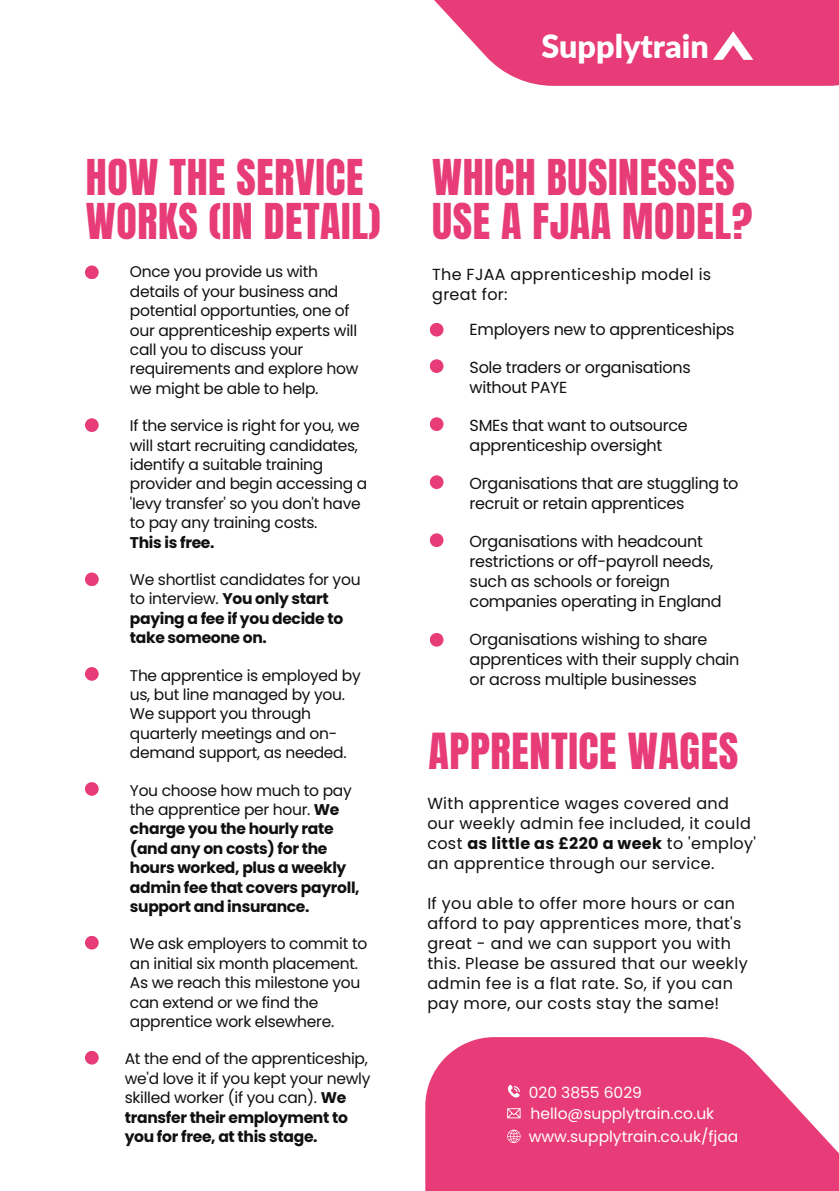
<style>
.page{position:relative;width:839px;height:1191px;background:#fff}
.page>*{position:absolute;margin:0;border:0;box-sizing:border-box;transform-origin:0 0}
.t1{font:42.2px "Anton";letter-spacing:.015em;color:#e73c77}
.t2{font:42px/43.6px "Anton";letter-spacing:.015em;color:#e73c77}
.t3{font:900 32.2px "Lato";color:#fff}
.t4{font:16px/20px "Poppins";letter-spacing:-.02em;color:#120f0f}
.t5{font:16px/20px "Poppins";letter-spacing:.02em;color:#120f0f}
.t6{font:15.6px/19.4px "Poppins";letter-spacing:-.02em;color:#120f0f}
.t7{font:700 15.6px/19.4px "Poppins";letter-spacing:-.02em;color:#120f0f}
.t8{font:15.4px "Poppins";color:#fff}
.s1{font-weight:400}
.s2{font-weight:700}
</style>
<div class="page">
<svg style="left:434px;top:0;width:404px;height:86px;background:#e95186"></svg>
<div style="left:425px;top:1037px;width:413px;height:154px;background:#e73c77"></div>
<svg style="left:507px;top:1130px;width:13px;height:13px"></svg>
<svg style="left:507px;top:1108px;width:14px;height:11px"></svg>
<svg style="left:507px;top:1108px;width:13px;height:10px"></svg>
<svg style="left:508px;top:1085px;width:12px;height:13px"></svg>
<div style="left:430px;top:323px;width:13px;height:14px;background:#e73c77;border-radius:50%"></div>
<div style="left:430px;top:359px;width:13px;height:14px;background:#e73c77;border-radius:50%"></div>
<div style="left:430px;top:417px;width:13px;height:14px;background:#e73c77;border-radius:50%"></div>
<div style="left:430px;top:533px;width:13px;height:14px;background:#e73c77;border-radius:50%"></div>
<div style="left:430px;top:633px;width:13px;height:14px;background:#e73c77;border-radius:50%"></div>
<div style="left:85px;top:266px;width:14px;height:13px;background:#e73c77;border-radius:50%"></div>
<div style="left:85px;top:418px;width:14px;height:14px;background:#e73c77;border-radius:50%"></div>
<div style="left:85px;top:572px;width:14px;height:14px;background:#e73c77;border-radius:50%"></div>
<div style="left:85px;top:667px;width:14px;height:14px;background:#e73c77;border-radius:50%"></div>
<div style="left:85px;top:782px;width:14px;height:14px;background:#e73c77;border-radius:50%"></div>
<div style="left:85px;top:936px;width:14px;height:14px;background:#e73c77;border-radius:50%"></div>
<div style="left:85px;top:1051px;width:14px;height:14px;background:#e73c77;border-radius:50%"></div>
<svg style="left:712px;top:31px;width:41px;height:29px"></svg>
<div style="left:430px;top:475px;width:13px;height:14px;background:#e73c77;border-radius:50%"></div>
<h2 class="t2" style="left:86px;top:157px;width:296px">HOW THE SERVICE<br>WORKS (IN DETAIL)</h2>
<p class="t6" style="left:130px;top:262px;width:230px">Once you provide us with details of your business and potential opportunties, one of our apprenticeship experts will call you to discuss your requirements and explore how we might be able to help.</p>
<p class="t6" style="left:130px;top:416px;width:239px">If the service is right for you, we will start recruiting candidates, identify a suitable training provider and begin accessing a 'levy transfer' so you don't have to pay any training costs.</p>
<p class="t7" style="left:130px;top:532px;width:86px">This is free.</p>
<p class="t7" style="left:130px;top:570px;width:232px"><span class="s1">We shortlist candidates for you to interview.</span> You only start paying a fee if you decide to take someone on.</p>
<p class="t6" style="left:130px;top:666px;width:232px">The apprentice is employed by us, but line managed by you.<br>We support you through quarterly meetings and on&shy;demand support, as needed.</p>
<p class="t7" style="left:130px;top:781px;width:231px"><span class="s1">You choose how much to pay the apprentice per hour.</span> We charge you the hourly rate (and any on costs) for the hours worked, plus a weekly admin fee that covers payroll, support and insurance.</p>
<p class="t6" style="left:130px;top:934px;width:239px">We ask employers to commit to an initial six month placement.<br>As we reach this milestone you can extend or we find the apprentice work elsewhere.</p>
<p class="t6" style="left:125px;top:1049px;width:247px">At the end of the apprenticeship, we'd love it if you kept your newly skilled worker (if you can). <span class="s2">We transfer their employment to you for free, at this stage.</span></p>
<h3 class="t3" style="left:541px;top:26px;width:169px">Supplytrain</h3>
<h2 class="t2" style="left:432px;top:157px;width:321px">WHICH BUSINESSES<br>USE A FJAA MODEL?</h2>
<p class="t5" style="left:432px;top:264px;width:280px">The FJAA apprenticeship model is great for:</p>
<p class="t4" style="left:469px;top:320px;width:266px">Employers new to apprenticeships</p>
<p class="t4" style="left:469px;top:358px;width:222px">Sole traders or organisations without PAYE</p>
<p class="t4" style="left:469px;top:416px;width:220px">SMEs that want to outsource apprenticeship oversight</p>
<p class="t4" style="left:469px;top:474px;width:270px">Organisations that are stuggling to recruit or retain apprentices</p>
<p class="t4" style="left:469px;top:532px;width:253px">Organisations with headcount restrictions or off-payroll needs, such as schools or foreign companies operating in England</p>
<p class="t4" style="left:469px;top:630px;width:271px">Organisations wishing to share apprentices with their supply chain or across multiple businesses</p>
<h1 class="t1" style="left:428px;top:721px;width:311px">APPRENTICE WAGES</h1>
<p class="t5" style="left:427px;top:793px;width:330px">With apprentice wages covered and our weekly admin fee included, it could cost <span class="s2">as little as £220 a week</span> to 'employ' an apprentice through our service.</p>
<p class="t5" style="left:427px;top:893px;width:322px">If you able to offer more hours or can afford to pay apprentices more, that's great - and we can support you with this. Please be assured that our weekly admin fee is a flat rate. So, if you can pay more, our costs stay the same!</p>
<p class="t8" style="left:528px;top:1082px;width:115px">020 3855 6029</p>
<p class="t8" style="left:530px;top:1103px;width:185px">hello@supplytrain.co.uk</p>
<p class="t8" style="left:528px;top:1126px;width:211px">www.supplytrain.co.uk/fjaa</p>
</div>
